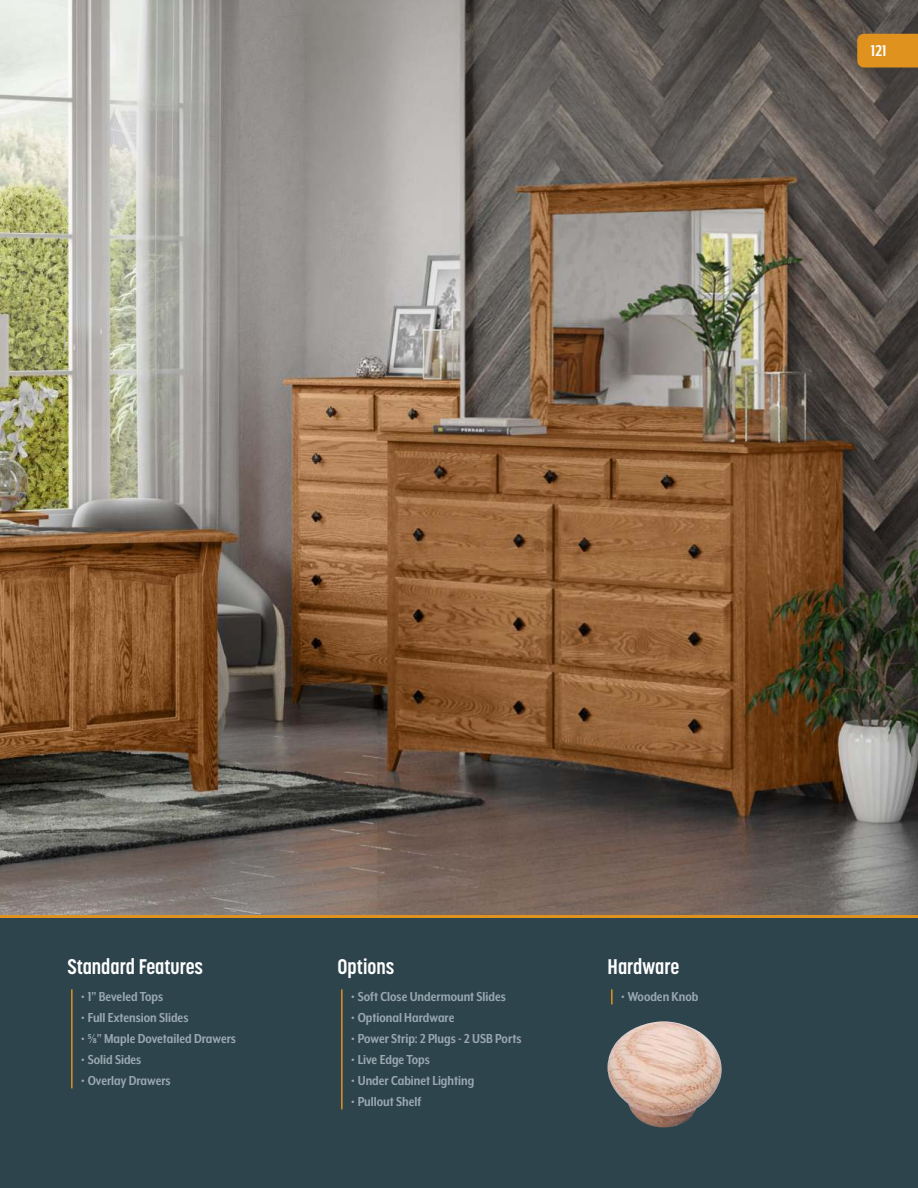
<style>
.page{position:relative;width:918px;height:1188px;background:#fff}
.page>*{position:absolute;margin:0;border:0;box-sizing:border-box;transform-origin:0 0}
.t1{font:700 21px "Korolev Condensed";color:#fff}
.t2{font:700 18px "Mr Eaves XL Mod Nar OT";color:#fff}
.t3{font:700 15px "Mr Eaves XL Mod Nar OT";color:#9aa8b0}
</style>
<div class="page">
<div style="left:0;top:918px;width:918px;height:270px;background:#2e444d"></div>
<img style="left:0;top:0;width:918px;height:915px">
<svg style="left:611px;top:989px;width:2px;height:15px"></svg>
<hr style="left:71px;top:989px;width:2px;height:99px;background:#e0921e">
<hr style="left:341px;top:989px;width:2px;height:120px;background:#e0921e">
<img style="left:608px;top:1021px;width:114px;height:107px">
<div style="left:857px;top:34px;width:61px;height:34px;background:#e0921e"></div>
<hr style="left:0;top:915px;width:918px;height:3px;background:#e0921e">
<p class="t2" style="left:871px;top:43px;width:17px">121</p>
<h1 class="t1" style="left:68px;top:958px;width:137px">Standard Features</h1>
<p class="t3" style="left:81px;top:991px;width:84px">• 1" Beveled Tops</p>
<p class="t3" style="left:81px;top:1012px;width:109px">• Full Extension Slides</p>
<p class="t3" style="left:81px;top:1033px;width:156px">• 5/8" Maple Dovetailed Drawers</p>
<p class="t3" style="left:81px;top:1054px;width:62px">• Solid Sides</p>
<p class="t3" style="left:81px;top:1075px;width:91px">• Overlay Drawers</p>
<h1 class="t1" style="left:338px;top:958px;width:58px">Options</h1>
<p class="t3" style="left:351px;top:991px;width:156px">• Soft Close Undermount Slides</p>
<p class="t3" style="left:351px;top:1012px;width:105px">• Optional Hardware</p>
<p class="t3" style="left:351px;top:1033px;width:172px">• Power Strip: 2 Plugs - 2 USB Ports</p>
<p class="t3" style="left:351px;top:1054px;width:80px">• Live Edge Tops</p>
<p class="t3" style="left:351px;top:1075px;width:125px">• Under Cabinet Lighting</p>
<p class="t3" style="left:351px;top:1096px;width:72px">• Pullout Shelf</p>
<h1 class="t1" style="left:608px;top:958px;width:73px">Hardware</h1>
<p class="t3" style="left:621px;top:991px;width:79px">• Wooden Knob</p>
</div>
